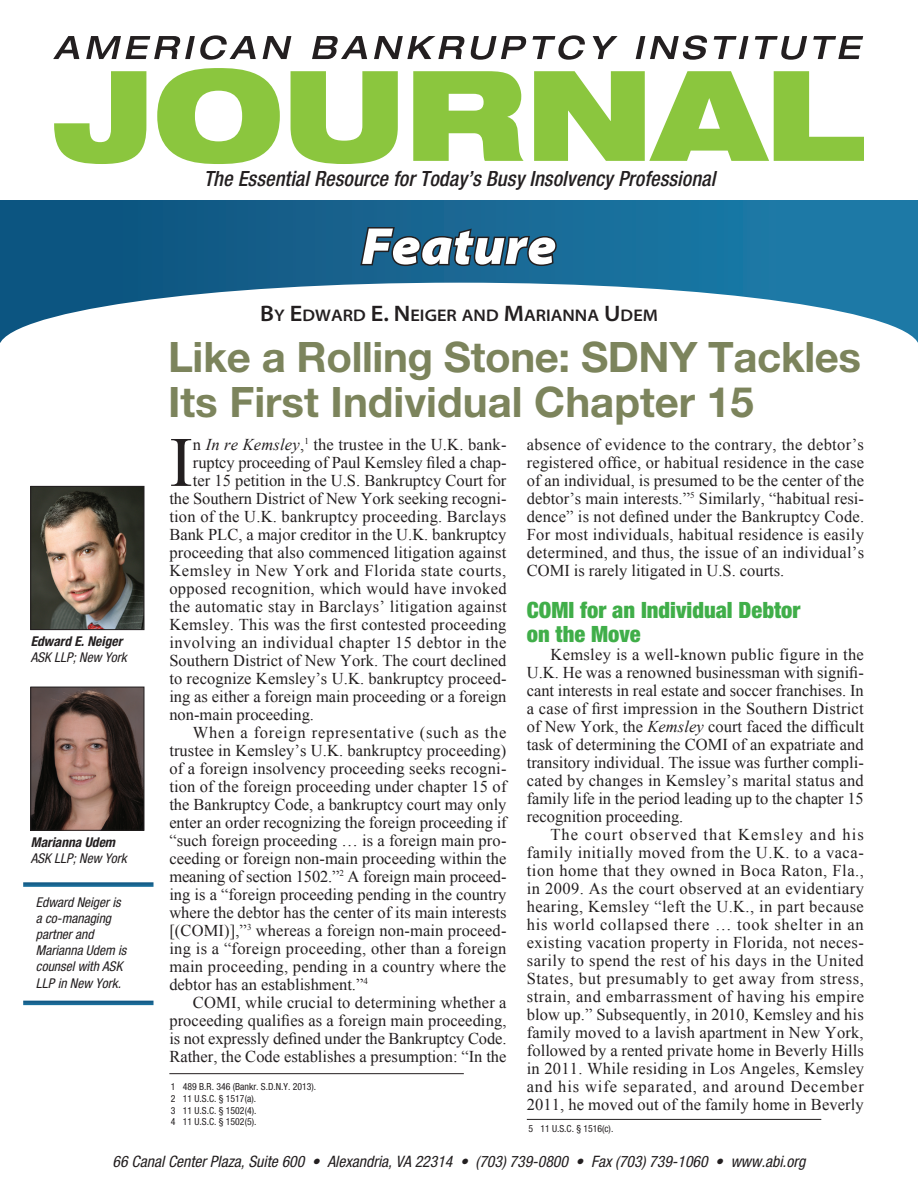
<style>
.page{position:relative;width:918px;height:1188px;background:#fff}
.page>*{position:absolute;margin:0;border:0;box-sizing:border-box;transform-origin:0 0}
.Body_text{font:70.8px "Times New Roman";color:#231f20}
.Page_Header{font:italic 900 semi-expanded 52.5px "Myriad Pro";color:#fff}
.Article_Headline_1{font:700 42px/45px "Helvetica Neue LT Std";letter-spacing:-.005em;color:#7c845c}
.Subhead_1{font:900 condensed 22.5px/24px "Helvetica Neue";color:#40ae49}
.t1{font:italic 500 condensed 21px "Helvetica Neue LT Std";letter-spacing:.005em;color:#231f20}
.Author_Name_-_Top_of{font:600 semi-expanded 16.8px "Myriad Pro";color:#231f20}
.Body_text-2{font:16.5px/18px "Times New Roman";letter-spacing:.005em;color:#231f20;text-align:justify}
.Body_text-3{font:16.5px "Times New Roman";letter-spacing:.025em;color:#231f20}
.Body_text-4{font:16.5px "Times New Roman";letter-spacing:.035em;color:#231f20}
.t2{font:italic condensed 15.75px "Helvetica Neue";color:#231f20}
.Author_Caption_2_Bio{font:italic condensed 13.5px/16.2px "Helvetica Neue";color:#231f20}
.Author_Caption_1{font:italic 700 condensed 13.5px "Helvetica Neue";color:#231f20}
.Footnote{font:condensed 9.75px "Helvetica Neue";color:#231f20}
.s1{font-size:22.5px}
.s2{font-style:italic}
</style>
<div class="page">
<svg style="left:54px;top:71px;width:92px;height:93px"></svg>
<svg style="left:53px;top:36px;width:26px;height:23px"></svg>
<svg style="left:86px;top:35px;width:170px;height:25px"></svg>
<svg style="left:263px;top:36px;width:28px;height:23px"></svg>
<svg style="left:312px;top:36px;width:55px;height:23px"></svg>
<svg style="left:374px;top:36px;width:153px;height:24px"></svg>
<svg style="left:533px;top:35px;width:52px;height:25px"></svg>
<svg style="left:593px;top:36px;width:25px;height:23px"></svg>
<svg style="left:636px;top:35px;width:71px;height:25px"></svg>
<svg style="left:714px;top:36px;width:35px;height:23px"></svg>
<svg style="left:755px;top:36px;width:52px;height:24px"></svg>
<svg style="left:813px;top:36px;width:50px;height:23px"></svg>
<svg style="left:0;top:201px;width:918px;height:82px;background:#105e8a"></svg>
<svg style="left:0;top:283px;width:918px;height:60px"></svg>
<svg style="left:157px;top:68px;width:707px;height:275px"></svg>
<img style="left:32px;top:689px;width:110px;height:140px">
<div style="left:30px;top:687px;width:114px;height:144px;border:1px solid #231f20"></div>
<hr style="left:169px;top:1073px;width:295px;height:1px;background:#231f20">
<div style="left:23px;top:882px;width:131px;height:5px;background:#18638e"></div>
<svg style="left:23px;top:1001px;width:131px;height:4px"></svg>
<img style="left:32px;top:488px;width:110px;height:140px">
<div style="left:30px;top:486px;width:114px;height:144px;border:1px solid #231f20"></div>
<hr style="left:527px;top:1119px;width:294px;height:1px;background:#231f20">
<p class="Author_Caption_1" style="left:31px;top:633px;width:93px">Edward E. Neiger</p>
<p class="Author_Caption_2_Bio" style="left:31px;top:649px;width:98px">ASK LLP; New York</p>
<p class="Author_Caption_1" style="left:31px;top:834px;width:86px">Marianna Udem</p>
<p class="Author_Caption_2_Bio" style="left:31px;top:850px;width:98px">ASK LLP; New York</p>
<p class="Author_Caption_2_Bio" style="left:36px;top:894px;width:92px">Edward Neiger is a co-managing partner and<br>Marianna Udem is counsel with ASK<br>LLP in New York.</p>
<p class="t1" style="left:204px;top:166px;width:513px">The Essential Resource for Today’s Busy Insolvency Professional</p>
<p class="Page_Header" style="left:361px;top:216px;width:197px">Feature</p>
<p class="Author_Name_-_Top_of" style="left:260px;top:306px;width:386px"><span class="s1">B</span>Y <span class="s1">E</span>DWARD <span class="s1">E. N</span>EIGER AND <span class="s1">M</span>ARIANNA <span class="s1">U</span>DEM</p>
<p class="Article_Headline_1" style="left:168px;top:334px;width:695px">Like a Rolling Stone: SDNY Tackles<br>Its First Individual Chapter 15</p>
<p class="Body_text" style="left:169px;top:415px;width:25px">I</p>
<p class="Body_text-2" style="left:193px;top:435px;width:315px">n <span class="s2">In re Kemsley</span>,<sup>1</sup> the trustee in the U.K. bank-</p>
<p class="Body_text-2" style="left:527px;top:435px;width:339px">absence of evidence to the contrary, the debtor’s registered office, or habitual residence in the case of an individual, is presumed to be the center of the debtor’s main interests.”<sup>5</sup> Similarly, “habitual resi&shy;dence” is not defined under the Bankruptcy Code.<br>For most individuals, habitual residence is easily determined, and thus, the issue of an individual’s COMI is rarely litigated in U.S. courts.</p>
<p class="Subhead_1" style="left:527px;top:598px;width:275px">COMI for an Individual Debtor on the Move</p>
<p class="Body_text-2" style="left:527px;top:645px;width:339px;text-indent:24px">Kemsley is a well-known public figure in the U.K. He was a renowned businessman with signifi&shy;cant interests in real estate and soccer franchises. In a case of first impression in the Southern District of New York, the <span class="s2">Kemsley</span> court faced the difficult task of determining the COMI of an expatriate and transitory individual. The issue was further compli&shy;cated by changes in Kemsley’s marital status and family life in the period leading up to the chapter 15 recognition proceeding.</p>
<p class="Body_text-2" style="left:527px;top:825px;width:339px;text-indent:24px">The court observed that Kemsley and his family initially moved from the U.K. to a vaca&shy;tion home that they owned in Boca Raton, Fla., in 2009. As the court observed at an evidentiary hearing, Kemsley “left the U.K., in part because his world collapsed there … took shelter in an existing vacation property in Florida, not neces&shy;sarily to spend the rest of his days in the United States, but presumably to get away from stress, strain, and embarrassment of having his empire blow up.” Subsequently, in 2010, Kemsley and his family moved to a lavish apartment in New York, followed by a rented private home in Beverly Hills in 2011. While residing in Los Angeles, Kemsley and his wife separated, and around December 2011, he moved out of the family home in Beverly</p>
<p class="Body_text-2" style="left:193px;top:453px;width:315px">ruptcy proceeding of Paul Kemsley filed a chap-</p>
<p class="Body_text-2" style="left:193px;top:471px;width:315px">ter 15 petition in the U.S. Bankruptcy Court for</p>
<p class="Body_text-2" style="left:169px;top:489px;width:339px">the Southern District of New York seeking recogni-</p>
<p class="Body_text-2" style="left:169px;top:507px;width:338px">tion of the U.K. bankruptcy proceeding. Barclays</p>
<p class="Body_text-2" style="left:169px;top:525px;width:339px">Bank PLC, a major creditor in the U.K. bankruptcy</p>
<p class="Body_text-2" style="left:169px;top:543px;width:338px">proceeding that also commenced litigation against</p>
<p class="Body_text-4" style="left:169px;top:559px;width:339px">Kemsley in New York and Florida state courts,</p>
<p class="Body_text-2" style="left:169px;top:579px;width:339px">opposed recognition, which would have invoked</p>
<p class="Body_text-2" style="left:169px;top:597px;width:339px">the automatic stay in Barclays’ litigation against</p>
<p class="Body_text-2" style="left:169px;top:615px;width:339px">Kemsley. This was the first contested proceeding</p>
<p class="Body_text-3" style="left:169px;top:631px;width:339px">involving an individual chapter 15 debtor in the</p>
<p class="Body_text-2" style="left:169px;top:651px;width:339px">Southern District of New York. The court declined</p>
<p class="Body_text-2" style="left:169px;top:669px;width:339px">to recognize Kemsley’s U.K. bankruptcy proceed-</p>
<p class="Body_text-2" style="left:169px;top:687px;width:339px">ing as either a foreign main proceeding or a foreign</p>
<p class="Body_text-2" style="left:169px;top:705px;width:146px">non-main proceeding.</p>
<p class="Body_text-2" style="left:169px;top:723px;width:339px;text-indent:24px">When a foreign representative (such as the trustee in Kemsley’s U.K. bankruptcy proceeding) of a foreign insolvency proceeding seeks recogni&shy;tion of the foreign proceeding under chapter 15 of the Bankruptcy Code, a bankruptcy court may only enter an order recognizing the foreign proceeding if “such foreign proceeding … is a foreign main pro&shy;ceeding or foreign non-main proceeding within the meaning of section 1502.”<sup>2</sup> A foreign main proceed&shy;ing is a “foreign proceeding pending in the country where the debtor has the center of its main interests [(COMI)],”<sup>3</sup> whereas a foreign non-main proceed&shy;ing is a “foreign proceeding, other than a foreign main proceeding, pending in a country where the debtor has an establishment.”<sup>4</sup></p>
<p class="Body_text-2" style="left:169px;top:993px;width:339px;text-indent:24px">COMI, while crucial to determining whether a proceeding qualifies as a foreign main proceeding, is not expressly defined under the Bankruptcy Code.<br>Rather, the Code establishes a presumption: “In the</p>
<p class="Footnote" style="left:171px;top:1081px;width:147px">1 489 B.R. 346 (Bankr. S.D.N.Y. 2013).</p>
<p class="Footnote" style="left:171px;top:1093px;width:87px">2 11 U.S.C. § 1517(a).</p>
<p class="Footnote" style="left:171px;top:1104px;width:87px">3 11 U.S.C. § 1502(4).</p>
<p class="Footnote" style="left:171px;top:1116px;width:87px">4 11 U.S.C. § 1502(5).</p>
<p class="Footnote" style="left:528px;top:1123px;width:87px">5 11 U.S.C. § 1516(c).</p>
<p class="t2" style="left:113px;top:1152px;width:694px">66 Canal Center Plaza, Suite 600 • Alexandria, VA 22314 • (703) 739-0800 • Fax (703) 739-1060 • www.abi.org</p>
</div>
